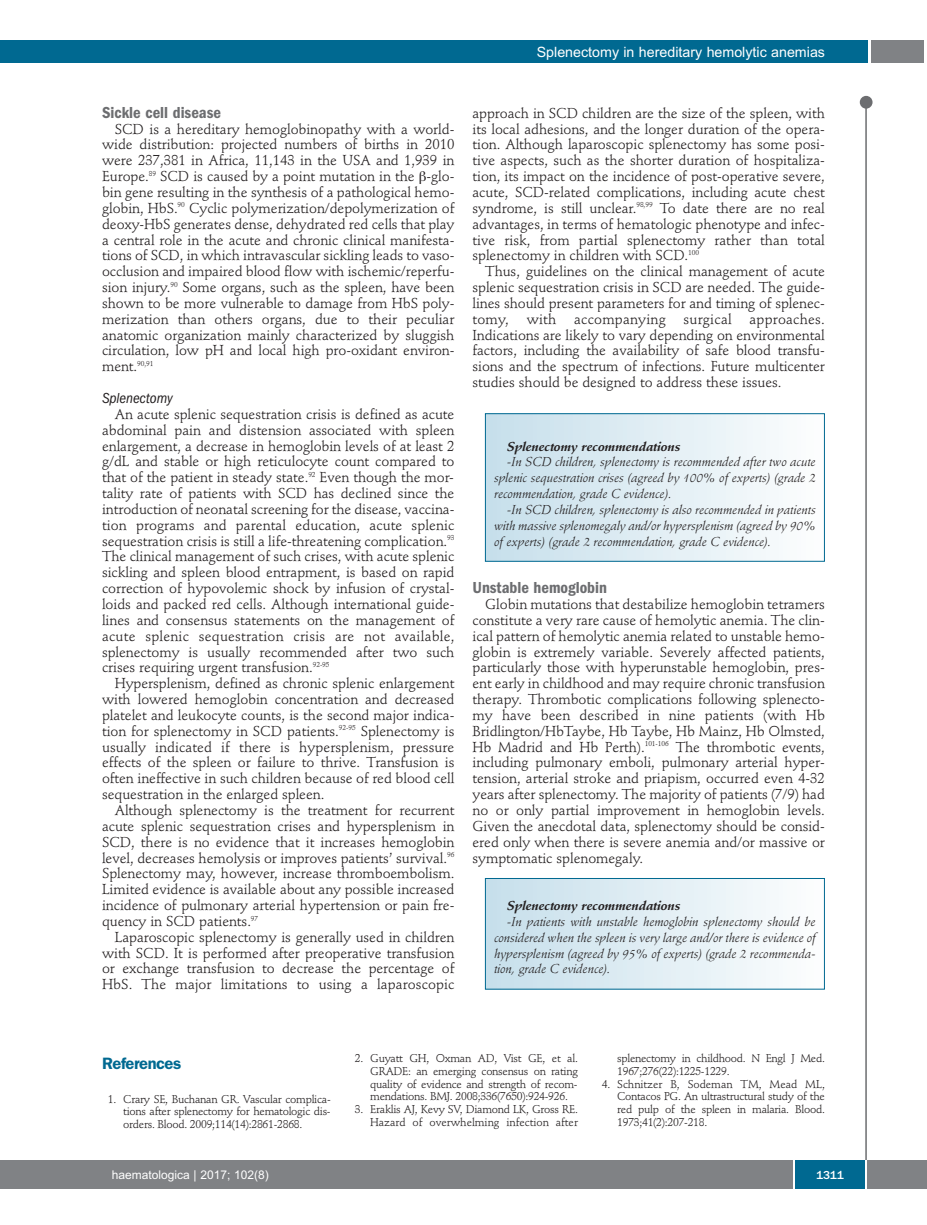
<style>
.page{position:relative;width:927px;height:1225px;background:#fff}
.page>*{position:absolute;margin:0;border:0;box-sizing:border-box;transform-origin:0 0}
.t1{font:600 condensed 16.5px "Franklin Gothic";color:#6c6d70}
.t2{font:600 16.5px "Franklin Gothic";letter-spacing:-.025em;color:#006991}
.t3{font:italic condensed 15px "Franklin Gothic";letter-spacing:-.005em;color:#231f20}
.t4{font:14.25px/15.9px "Stempel Schneidler";letter-spacing:-.005em;color:#231f20;text-align:justify}
.t5{font:14.25px "Arial";color:#fff}
.t6{font:italic 12.75px/15.9px "Stempel Schneidler";letter-spacing:-.005em;color:#231f20;text-align:justify}
.t7{font:italic 700 12.75px "Stempel Schneidler";letter-spacing:-.005em;color:#231f20}
.t8{font:12px "Arial";color:#fff}
.t9{font:500 12px "Franklin Gothic";color:#fff}
.t10{font:11.25px/12.8px "Stempel Schneidler";letter-spacing:-.025em;color:#231f20;text-align:justify}
.t11{font:11.25px/12.8px "Stempel Schneidler";letter-spacing:-.005em;color:#231f20;text-align:right}
</style>
<div class="page">
<div style="left:486px;top:414px;width:338px;height:147px;background:linear-gradient(to right,#c6dfeb,#fdfefe)"></div>
<div style="left:485px;top:413px;width:340px;height:148px;border:1px solid #006991"></div>
<div style="left:486px;top:878px;width:338px;height:111px;background:linear-gradient(to right,#c6dfeb,#fdfefe)"></div>
<div style="left:485px;top:878px;width:340px;height:111px;border:1px solid #006991"></div>
<div style="left:860px;top:96px;width:12px;height:13px;background:#6c6d70;border-radius:50%"></div>
<hr style="left:865px;top:98px;width:2px;height:1062px;background:#6c6d70">
<div style="left:871px;top:40px;width:52px;height:22px;background:#808285"></div>
<div style="left:18px;top:40px;width:849px;height:22px;background:#006991"></div>
<div style="left:17px;top:1160px;width:910px;height:28px;background:#808285"></div>
<div style="left:795px;top:1160px;width:70px;height:28px;background:#006991"></div>
<hr style="left:793px;top:1160px;width:2px;height:28px;background:#fff">
<hr style="left:865px;top:1160px;width:2px;height:28px;background:#fff">
<div style="left:0;top:40px;width:19px;height:22px;background:#006991"></div>
<div style="left:0;top:1160px;width:18px;height:28px;background:#808285"></div>
<p class="t5" style="left:537px;top:44px;width:290px">Splenectomy in hereditary hemolytic anemias</p>
<p class="t1" style="left:102px;top:107px;width:121px">Sickle cell disease</p>
<p class="t4" style="left:102px;top:122px;width:354px;text-indent:13px">SCD is a hereditary hemoglobinopathy with a world&shy;wide distribution: projected numbers of births in 2010 were 237,381 in Africa, 11,143 in the USA and 1,939 in Europe.<sup>89</sup> SCD is caused by a point mutation in the -glo&shy;bin gene resulting in the synthesis of a pathological hemo&shy;globin, HbS.<sup>90</sup> Cyclic polymerization/depolymerization of deoxy-HbS generates dense, dehydrated red cells that play a central role in the acute and chronic clinical manifesta&shy;tions of SCD, in which intravascular sickling leads to vaso&shy;occlusion and impaired blood flow with ischemic/reperfu&shy;sion injury.<sup>90</sup> Some organs, such as the spleen, have been shown to be more vulnerable to damage from HbS poly&shy;merization than others organs, due to their peculiar anatomic organization mainly characterized by sluggish circulation, low pH and local high pro-oxidant environ&shy;ment.<sup>90,91</sup></p>
<p class="t3" style="left:102px;top:393px;width:72px">Splenectomy</p>
<p class="t4" style="left:102px;top:407px;width:354px;text-indent:13px">An acute splenic sequestration crisis is defined as acute abdominal pain and distension associated with spleen enlargement, a decrease in hemoglobin levels of at least 2 g/dL and stable or high reticulocyte count compared to that of the patient in steady state.<sup>92</sup> Even though the mor&shy;tality rate of patients with SCD has declined since the introduction of neonatal screening for the disease, vaccina&shy;tion programs and parental education, acute splenic sequestration crisis is still a life-threatening complication.<sup>93<br></sup>The clinical management of such crises, with acute splenic sickling and spleen blood entrapment, is based on rapid correction of hypovolemic shock by infusion of crystal&shy;loids and packed red cells. Although international guide&shy;lines and consensus statements on the management of acute splenic sequestration crisis are not available, splenectomy is usually recommended after two such crises requiring urgent transfusion.<sup>92-95</sup></p>
<p class="t4" style="left:102px;top:677px;width:354px;text-indent:13px">Hypersplenism, defined as chronic splenic enlargement with lowered hemoglobin concentration and decreased platelet and leukocyte counts, is the second major indica&shy;tion for splenectomy in SCD patients.<sup>92-95</sup> Splenectomy is usually indicated if there is hypersplenism, pressure effects of the spleen or failure to thrive. Transfusion is often ineffective in such children because of red blood cell sequestration in the enlarged spleen.</p>
<p class="t4" style="left:102px;top:803px;width:354px;text-indent:13px">Although splenectomy is the treatment for recurrent acute splenic sequestration crises and hypersplenism in SCD, there is no evidence that it increases hemoglobin level, decreases hemolysis or improves patients’ survival.<sup>96<br></sup>Splenectomy may, however, increase thromboembolism.<br>Limited evidence is available about any possible increased incidence of pulmonary arterial hypertension or pain fre&shy;quency in SCD patients.<sup>97</sup></p>
<p class="t4" style="left:102px;top:930px;width:354px;text-indent:13px">Laparoscopic splenectomy is generally used in children with SCD. It is performed after preoperative transfusion or exchange transfusion to decrease the percentage of HbS. The major limitations to using a laparoscopic</p>
<p class="t4" style="left:472px;top:106px;width:354px">approach in SCD children are the size of the spleen, with its local adhesions, and the longer duration of the opera&shy;tion. Although laparoscopic splenectomy has some posi&shy;tive aspects, such as the shorter duration of hospitaliza&shy;tion, its impact on the incidence of post-operative severe, acute, SCD-related complications, including acute chest syndrome, is still unclear.<sup>98,99</sup> To date there are no real advantages, in terms of hematologic phenotype and infec&shy;tive risk, from partial splenectomy rather than total splenectomy in children with SCD.<sup>100</sup></p>
<p class="t4" style="left:472px;top:265px;width:354px;text-indent:13px">Thus, guidelines on the clinical management of acute splenic sequestration crisis in SCD are needed. The guide&shy;lines should present parameters for and timing of splenec&shy;tomy, with accompanying surgical approaches.<br>Indications are likely to vary depending on environmental factors, including the availability of safe blood transfu&shy;sions and the spectrum of infections. Future multicenter studies should be designed to address these issues.</p>
<p class="t7" style="left:507px;top:441px;width:175px">Splenectomy recommendations</p>
<p class="t6" style="left:494px;top:455px;width:323px;text-indent:13px">-In SCD children, splenectomy is recommended after two acute splenic sequestration crises (agreed by 100% of experts) (grade 2 recommendation, grade C evidence).</p>
<p class="t6" style="left:494px;top:503px;width:323px;text-indent:13px">-In SCD children, splenectomy is also recommended in patients with massive splenomegaly and/or hypersplenism (agreed by 90% of experts) (grade 2 recommendation, grade C evidence).</p>
<p class="t1" style="left:472px;top:582px;width:136px">Unstable hemoglobin</p>
<p class="t4" style="left:472px;top:597px;width:354px;text-indent:13px">Globin mutations that destabilize hemoglobin tetramers constitute a very rare cause of hemolytic anemia. The clin&shy;ical pattern of hemolytic anemia related to unstable hemo&shy;globin is extremely variable. Severely affected patients, particularly those with hyperunstable hemoglobin, pres&shy;ent early in childhood and may require chronic transfusion therapy. Thrombotic complications following splenecto&shy;my have been described in nine patients (with Hb Bridlington/HbTaybe, Hb Taybe, Hb Mainz, Hb Olmsted, Hb Madrid and Hb Perth).<sup>101-106</sup> The thrombotic events, including pulmonary emboli, pulmonary arterial hyper&shy;tension, arterial stroke and priapism, occurred even 4-32 years after splenectomy. The majority of patients (7/9) had no or only partial improvement in hemoglobin levels.<br>Given the anecdotal data, splenectomy should be consid&shy;ered only when there is severe anemia and/or massive or symptomatic splenomegaly.</p>
<p class="t7" style="left:507px;top:900px;width:175px">Splenectomy recommendations</p>
<p class="t6" style="left:494px;top:915px;width:323px;text-indent:13px">-In patients with unstable hemoglobin splenectomy should be considered when the spleen is very large and/or there is evidence of hypersplenism (agreed by 95% of experts) (grade 2 recommenda&shy;tion, grade C evidence).</p>
<p class="t2" style="left:102px;top:1057px;width:81px">References</p>
<p class="t10" style="left:123px;top:1093px;width:209px;text-indent:-15px">1. Crary SE, Buchanan GR. Vascular complica&shy;tions after splenectomy for hematologic dis&shy;orders. Blood. 2009;114(14):2861-2868.</p>
<p class="t10" style="left:370px;top:1053px;width:209px;text-indent:-15px">2. Guyatt GH, Oxman AD, Vist GE, et al.<br>GRADE: an emerging consensus on rating quality of evidence and strength of recom&shy;mendations. BMJ. 2008;336(7650):924-926.</p>
<p class="t11" style="left:355px;top:1104px;width:225px">3. Eraklis AJ, Kevy SV, Diamond LK, Gross RE.<br>Hazard of overwhelming infection after</p>
<p class="t10" style="left:617px;top:1053px;width:209px">splenectomy in childhood. N Engl J Med.<br>1967;276(22):1225-1229.</p>
<p class="t10" style="left:617px;top:1078px;width:209px;text-indent:-15px">4. Schnitzer B, Sodeman TM, Mead ML, Contacos PG. An ultrastructural study of the red pulp of the spleen in malaria. Blood.<br>1973;41(2):207-218.</p>
<p class="t8" style="left:112px;top:1167px;width:158px">haematologica | 2017; 102(8)</p>
<p class="t9" style="left:816px;top:1167px;width:29px">1311</p>
</div>
